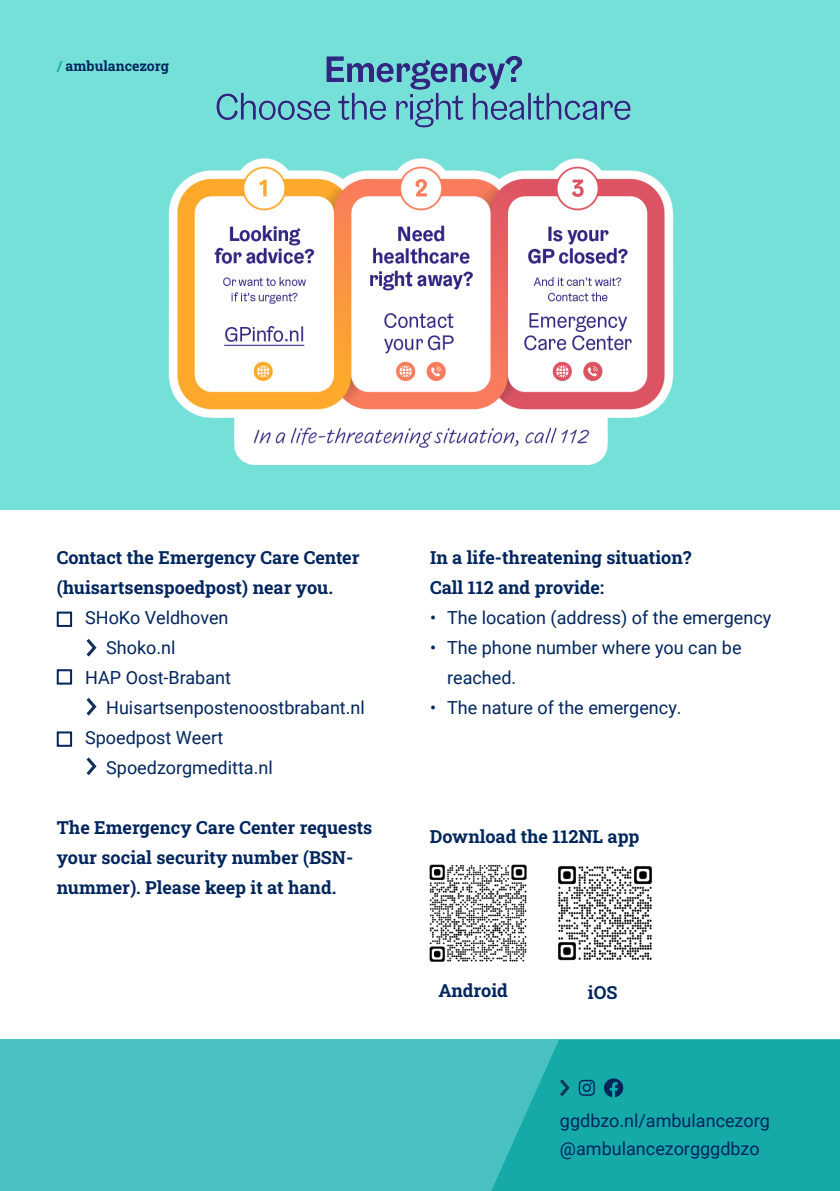
<style>
.page{position:relative;width:840px;height:1191px;background:#fff}
.page>*{position:absolute;margin:0;border:0;box-sizing:border-box;transform-origin:0 0}
.body{font:18px/30px "Roboto";color:#00255d}
.kopjes{font:700 18px/30px "Roboto Slab";color:#00255d}
.t1{font:700 14px "Roboto Slab";color:#00255d}
.s1{color:#15aaa8}
.s2{font-family:"Roboto Slab"}
</style>
<div class="page">
<div style="left:0;top:0;width:839px;height:509px;background:#74e0d7"></div>
<img style="left:168px;top:56px;width:506px;height:409px">
<div style="left:0;top:1039px;width:839px;height:152px;background:#49c1c2"></div>
<svg style="left:491px;top:1039px;width:348px;height:152px;background:#1aacaa"></svg>
<svg style="left:578px;top:1079px;width:16px;height:16px"></svg>
<svg style="left:603px;top:1078px;width:20px;height:19px"></svg>
<svg style="left:559px;top:1079px;width:10px;height:17px"></svg>
<img style="left:429px;top:864px;width:98px;height:98px">
<img style="left:558px;top:866px;width:94px;height:95px">
<svg style="left:86px;top:757px;width:10px;height:18px"></svg>
<svg style="left:86px;top:639px;width:10px;height:17px"></svg>
<svg style="left:86px;top:698px;width:10px;height:17px"></svg>
<div style="left:57px;top:611px;width:15px;height:16px;background:#fff;border:2px solid #00255d"></div>
<div style="left:57px;top:669px;width:15px;height:15px;background:#fff;border:2px solid #00255d"></div>
<div style="left:57px;top:731px;width:15px;height:16px;background:#fff;border:2px solid #00255d"></div>
<p class="t1" style="left:57px;top:56px;width:114px"><span class="s1">/</span> ambulancezorg</p>
<p class="kopjes" style="left:57px;top:542px;width:304px">Contact the Emergency Care Center (huisartsenspoedpost) near you.</p>
<p class="body" style="left:57px;top:602px;width:173px;text-align:center"><span class="s2">ο</span> SHoKo Veldhoven<br>Shoko.nl</p>
<p class="body" style="left:106px;top:662px;width:260px;text-indent:-49px"><span class="s2">ο</span> HAP Oost-Brabant<br>Huisartsenpostenoostbrabant.nl</p>
<p class="body" style="left:106px;top:722px;width:168px;text-indent:-49px"><span class="s2">ο</span> Spoedpost Weert<br>Spoedzorgmeditta.nl</p>
<p class="kopjes" style="left:57px;top:812px;width:317px">The Emergency Care Center requests your social security number (BSN&shy;nummer). Please keep it at hand.</p>
<p class="kopjes" style="left:430px;top:542px;width:263px">In a life-threatening situation?</p>
<p class="kopjes" style="left:430px;top:572px;width:175px">Call 112 and provide:</p>
<p class="body" style="left:430px;top:602px;width:342px">• The location (address) of the emergency</p>
<p class="body" style="left:447px;top:632px;width:296px;text-indent:-17px">• The phone number where you can be reached.</p>
<p class="body" style="left:430px;top:692px;width:253px">• The nature of the emergency.</p>
<p class="kopjes" style="left:429px;top:821px;width:211px">Download the 112NL app</p>
<p class="kopjes" style="left:438px;top:975px;width:71px">Android</p>
<p class="kopjes" style="left:587px;top:977px;width:31px">iOS</p>
<p class="body" style="left:559px;top:1105px;width:211px">ggdbzo.nl/ambulancezorg</p>
<p class="body" style="left:559px;top:1133px;width:201px">@ambulancezorgggdbzo</p>
</div>
